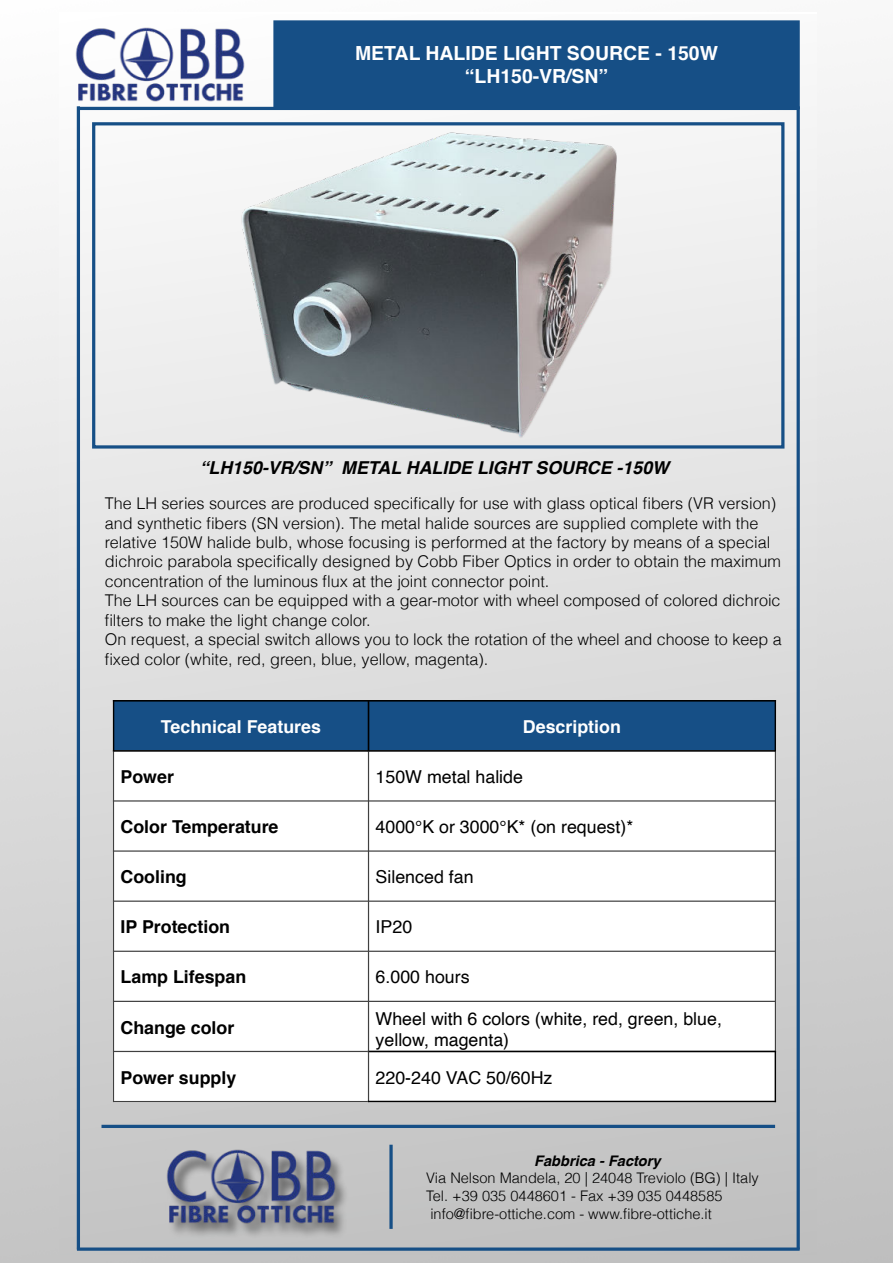
<style>
.page{position:relative;width:893px;height:1263px;background:#fff}
.page>*{position:absolute;margin:0;border:0;box-sizing:border-box;transform-origin:0 0}
.t1{font:700 19.5px/22.6px "Helvetica";color:#fff;text-align:center}
.t2{font:17.85px/21px "Helvetica";color:#000}
.t3{font:700 17.85px "Helvetica";color:#000}
.t4{font:italic 700 17.85px "Helvetica";color:#000}
.t5{font:700 17.85px "Helvetica";color:#fff}
.t6{font:300 16.2px/19.5px "Helvetica";color:#000}
.t7{font:300 14.55px/17.9px "Helvetica";color:#000}
.t8{font:italic 700 14.55px "Helvetica";color:#000}
</style>
<div class="page">
<svg style="left:60px;top:561px;width:757px;height:693px;background:#d2d2d2"></svg>
<svg style="left:389px;top:1145px;width:4px;height:84px"></svg>
<hr style="left:77px;top:106px;width:3px;height:1143px;background:#164f86">
<svg style="left:77px;top:1247px;width:723px;height:4px;background:#366490"></svg>
<hr style="left:797px;top:106px;width:3px;height:1143px;background:#164f86">
<hr style="left:102px;top:1125px;width:673px;height:3px;background:#164f86">
<div style="left:113px;top:701px;width:255px;height:50px;background:#164f86"></div>
<div style="left:368px;top:701px;width:407px;height:50px;background:#164f86"></div>
<div style="left:113px;top:751px;width:255px;height:50px;background:#fff"></div>
<div style="left:368px;top:751px;width:407px;height:50px;background:#fff"></div>
<div style="left:113px;top:801px;width:255px;height:50px;background:#fff"></div>
<div style="left:368px;top:801px;width:407px;height:50px;background:#fff"></div>
<div style="left:113px;top:851px;width:255px;height:50px;background:#fff"></div>
<div style="left:368px;top:851px;width:407px;height:50px;background:#fff"></div>
<div style="left:113px;top:901px;width:255px;height:50px;background:#fff"></div>
<div style="left:368px;top:901px;width:407px;height:50px;background:#fff"></div>
<div style="left:113px;top:951px;width:255px;height:50px;background:#fff"></div>
<div style="left:368px;top:951px;width:407px;height:50px;background:#fff"></div>
<div style="left:113px;top:1001px;width:255px;height:50px;background:#fff"></div>
<div style="left:368px;top:1001px;width:407px;height:50px;background:#fff"></div>
<div style="left:113px;top:1051px;width:255px;height:50px;background:#fff"></div>
<div style="left:368px;top:1051px;width:407px;height:50px;background:#fff"></div>
<hr style="left:113px;top:750px;width:255px;height:2px;background:#000">
<hr style="left:368px;top:750px;width:408px;height:2px;background:#000">
<hr style="left:113px;top:800px;width:255px;height:1px;background:#404040">
<hr style="left:368px;top:800px;width:408px;height:1px;background:#404040">
<hr style="left:113px;top:850px;width:255px;height:2px;background:#404040">
<hr style="left:368px;top:850px;width:408px;height:2px;background:#404040">
<hr style="left:113px;top:900px;width:255px;height:2px;background:#404040">
<hr style="left:368px;top:900px;width:408px;height:2px;background:#404040">
<hr style="left:113px;top:951px;width:255px;height:1px;background:#404040">
<hr style="left:368px;top:951px;width:408px;height:1px;background:#404040">
<hr style="left:113px;top:1001px;width:255px;height:1px;background:#404040">
<hr style="left:368px;top:1001px;width:408px;height:1px;background:#404040">
<hr style="left:113px;top:1051px;width:255px;height:1px;background:#404040">
<hr style="left:368px;top:1051px;width:408px;height:1px;background:#000">
<hr style="left:368px;top:700px;width:1px;height:52px;background:#000">
<hr style="left:368px;top:752px;width:1px;height:149px;background:#404040">
<hr style="left:368px;top:901px;width:1px;height:50px;background:#404040">
<hr style="left:368px;top:951px;width:1px;height:50px;background:#404040">
<hr style="left:368px;top:1001px;width:1px;height:50px;background:#404040">
<hr style="left:368px;top:1051px;width:1px;height:51px;background:#404040">
<hr style="left:113px;top:700px;width:1px;height:52px;background:#000">
<hr style="left:113px;top:752px;width:1px;height:149px;background:#404040">
<hr style="left:113px;top:901px;width:1px;height:50px;background:#404040">
<hr style="left:113px;top:951px;width:1px;height:50px;background:#404040">
<hr style="left:113px;top:1001px;width:1px;height:50px;background:#404040">
<hr style="left:113px;top:1051px;width:1px;height:51px;background:#404040">
<hr style="left:775px;top:700px;width:1px;height:52px;background:#000">
<hr style="left:775px;top:752px;width:1px;height:299px;background:#404040">
<hr style="left:775px;top:1051px;width:1px;height:51px;background:#000">
<hr style="left:113px;top:700px;width:255px;height:1px;background:#000">
<hr style="left:368px;top:700px;width:408px;height:1px;background:#000">
<hr style="left:113px;top:1101px;width:255px;height:1px;background:#404040">
<hr style="left:368px;top:1101px;width:408px;height:1px;background:#000">
<img style="left:60px;top:14px;width:757px;height:547px">
<img style="left:165px;top:1150px;width:187px;height:90px">
<img style="left:166px;top:1150px;width:170px;height:74px">
<img style="left:75px;top:28px;width:171px;height:74px">
<p class="t1" style="left:355px;top:44px;width:365px">METAL HALIDE LIGHT SOURCE - 150W “LH150-VR/SN”</p>
<p class="t4" style="left:200px;top:461px;width:471px">“LH150-VR/SN” METAL HALIDE LIGHT SOURCE -150W</p>
<p class="t6" style="left:105px;top:495px;width:678px">The LH series sources are produced specifically for use with glass optical fibers (VR version) and synthetic fibers (SN version). The metal halide sources are supplied complete with the relative 150W halide bulb, whose focusing is performed at the factory by means of a special dichroic parabola specifically designed by Cobb Fiber Optics in order to obtain the maximum concentration of the luminous flux at the joint connector point.<br>The LH sources can be equipped with a gear-motor with wheel composed of colored dichroic filters to make the light change color.<br>On request, a special switch allows you to lock the rotation of the wheel and choose to keep a fixed color (white, red, green, blue, yellow, magenta).</p>
<p class="t5" style="left:161px;top:720px;width:161px">Technical Features</p>
<p class="t5" style="left:523px;top:720px;width:99px">Description</p>
<p class="t3" style="left:121px;top:770px;width:55px">Power</p>
<p class="t2" style="left:376px;top:768px;width:149px">150W metal halide</p>
<p class="t3" style="left:121px;top:820px;width:159px">Color Temperature</p>
<p class="t2" style="left:376px;top:818px;width:259px">4000°K or 3000°K* (on request)*</p>
<p class="t3" style="left:121px;top:870px;width:68px">Cooling</p>
<p class="t2" style="left:376px;top:868px;width:99px">Silenced fan</p>
<p class="t3" style="left:121px;top:920px;width:111px">IP Protection</p>
<p class="t2" style="left:376px;top:918px;width:38px">IP20</p>
<p class="t3" style="left:121px;top:970px;width:127px">Lamp Lifespan</p>
<p class="t2" style="left:376px;top:968px;width:96px">6.000 hours</p>
<p class="t3" style="left:121px;top:1020px;width:115px">Change color</p>
<p class="t2" style="left:376px;top:1010px;width:348px">Wheel with 6 colors (white, red, green, blue, yellow, magenta)</p>
<p class="t3" style="left:121px;top:1070px;width:117px">Power supply</p>
<p class="t2" style="left:376px;top:1069px;width:178px">220-240 VAC 50/60Hz</p>
<p class="t8" style="left:534px;top:1155px;width:128px">Fabbrica - Factory</p>
<p class="t7" style="left:426px;top:1171px;width:334px">Via Nelson Mandela, 20 | 24048 Treviolo (BG) | Italy<br>Tel. +39 035 0448601 - Fax +39 035 0448585 info@fibre-ottiche.com - www.fibre-ottiche.it</p>
</div>
